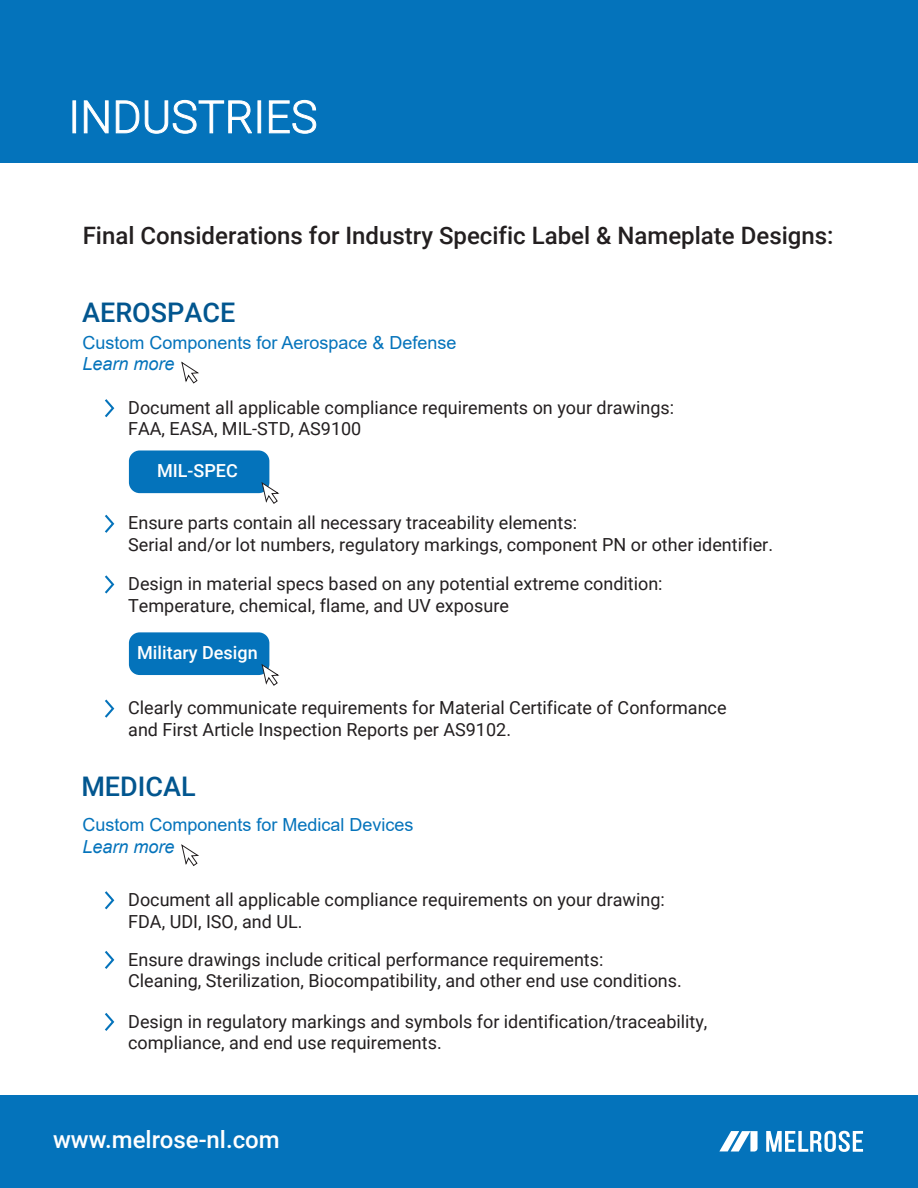
<style>
.page{position:relative;width:918px;height:1188px;background:#fff}
.page>*{position:absolute;margin:0;border:0;box-sizing:border-box;transform-origin:0 0}
.t1{font:500 27px "Roboto";color:#02568f}
.t2{font:500 24px "Roboto";color:#231f20}
.t3{font:500 24px "Roboto";color:#fff}
.t4{font:18px/21.6px "Roboto";color:#231f20}
.t5{font:18px "Arial";color:#0473bb}
.t6{font:500 18px "Roboto";color:#fff}
.t7{font:italic 18px "Arial";color:#0473bb}
</style>
<div class="page">
<svg style="left:105px;top:399px;width:9px;height:18px"></svg>
<svg style="left:105px;top:891px;width:9px;height:18px"></svg>
<svg style="left:105px;top:951px;width:9px;height:18px"></svg>
<svg style="left:105px;top:1013px;width:9px;height:18px"></svg>
<svg style="left:105px;top:515px;width:9px;height:18px"></svg>
<svg style="left:105px;top:575px;width:9px;height:19px"></svg>
<svg style="left:105px;top:700px;width:9px;height:18px"></svg>
<div style="left:0;top:1096px;width:918px;height:92px;background:#0473bb"></div>
<svg style="left:766px;top:1131px;width:97px;height:21px"></svg>
<svg style="left:719px;top:1131px;width:39px;height:21px"></svg>
<div style="left:0;top:0;width:918px;height:163px;background:#0473bb"></div>
<div style="left:73px;top:101px;width:3px;height:32px;background:#fff;border:1px solid #fff"></div>
<svg style="left:84px;top:100px;width:25px;height:33px"></svg>
<svg style="left:116px;top:100px;width:23px;height:33px"></svg>
<svg style="left:145px;top:100px;width:107px;height:34px"></svg>
<div style="left:258px;top:101px;width:3px;height:32px;background:#fff;border:1px solid #fff"></div>
<svg style="left:269px;top:100px;width:47px;height:34px"></svg>
<svg style="left:181px;top:361px;width:18px;height:23px"></svg>
<svg style="left:181px;top:844px;width:18px;height:22px"></svg>
<div style="left:129px;top:450px;width:140px;height:43px;background:#0473bb;border-radius:11px"></div>
<svg style="left:261px;top:481px;width:19px;height:23px"></svg>
<div style="left:129px;top:632px;width:140px;height:43px;background:#0473bb;border-radius:11px"></div>
<svg style="left:261px;top:663px;width:19px;height:23px"></svg>
<h2 class="t2" style="left:83px;top:219px;width:752px">Final Considerations for Industry Specific Label &amp; Nameplate Designs:</h2>
<h1 class="t1" style="left:82px;top:294px;width:155px">AEROSPACE</h1>
<p class="t5" style="left:82px;top:330px;width:376px">Custom Components for Aerospace &amp; Defense</p>
<p class="t7" style="left:82px;top:352px;width:94px">Learn more</p>
<p class="t4" style="left:128px;top:396px;width:547px">Document all applicable compliance requirements on your drawings:<br>FAA, EASA, MIL-STD, AS9100</p>
<p class="t6" style="left:157px;top:458px;width:82px">MIL-SPEC</p>
<p class="t4" style="left:128px;top:512px;width:646px">Ensure parts contain all necessary traceability elements:<br>Serial and/or lot numbers, regulatory markings, component PN or other identifier.</p>
<p class="t4" style="left:128px;top:572px;width:536px">Design in material specs based on any potential extreme condition:<br>Temperature, chemical, flame, and UV exposure</p>
<p class="t6" style="left:137px;top:640px;width:122px">Military Design</p>
<p class="t4" style="left:128px;top:696px;width:600px">Clearly communicate requirements for Material Certificate of Conformance and First Article Inspection Reports per AS9102.</p>
<h1 class="t1" style="left:81px;top:767px;width:116px">MEDICAL</h1>
<p class="t5" style="left:82px;top:813px;width:333px">Custom Components for Medical Devices</p>
<p class="t7" style="left:82px;top:835px;width:94px">Learn more</p>
<p class="t4" style="left:128px;top:888px;width:538px">Document all applicable compliance requirements on your drawing:<br>FDA, UDI, ISO, and UL.</p>
<p class="t4" style="left:128px;top:948px;width:555px">Ensure drawings include critical performance requirements:<br>Cleaning, Sterilization, Biocompatibility, and other end use conditions.</p>
<p class="t4" style="left:128px;top:1010px;width:581px">Design in regulatory markings and symbols for identification/traceability, compliance, and end use requirements.</p>
<h2 class="t3" style="left:53px;top:1123px;width:228px">www.melrose-nl.com</h2>
</div>
